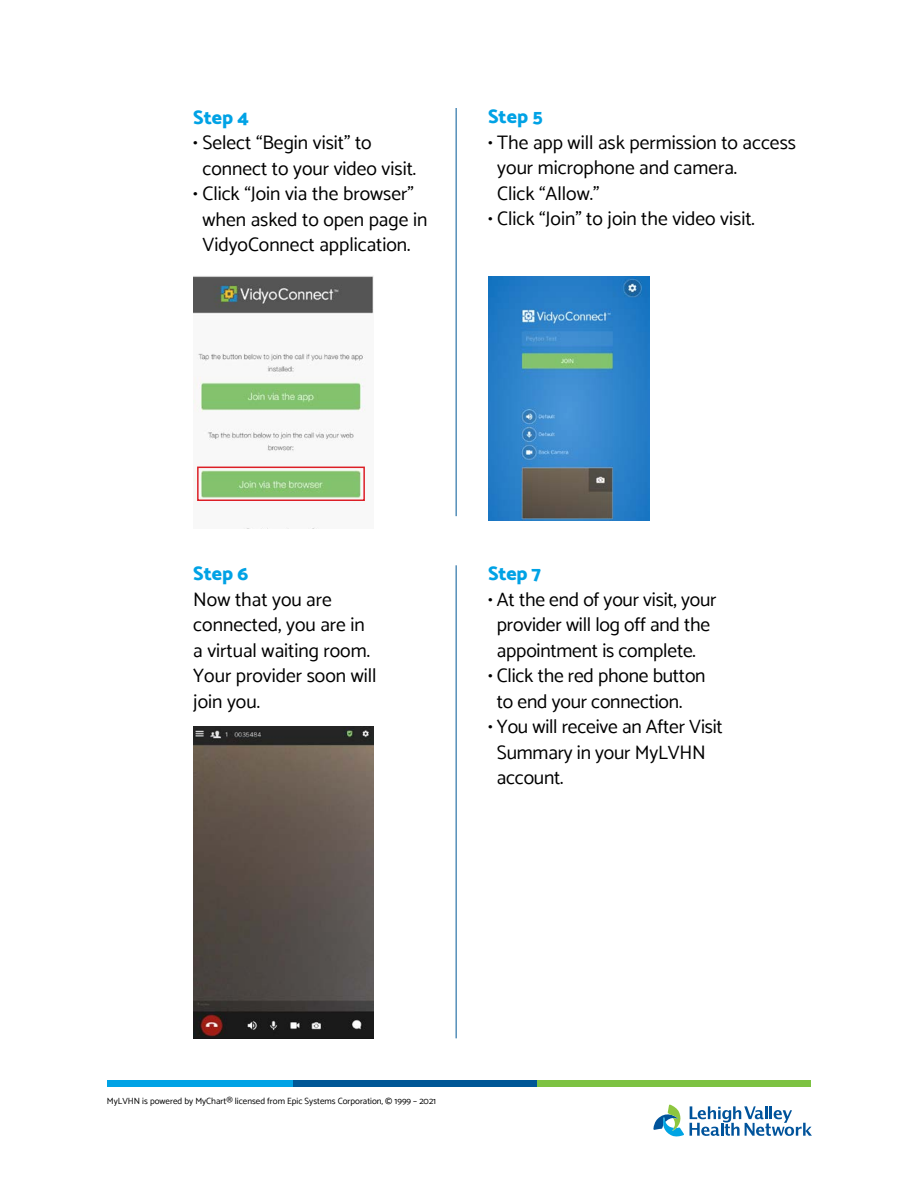
<style>
.page{position:relative;width:918px;height:1188px;background:#fff}
.page>*{position:absolute;margin:0;border:0;box-sizing:border-box;transform-origin:0 0}
.t1{font:19.5px/25.5px "Catamaran";color:#000}
.t2{font:800 19.5px "Catamaran";color:#00a2e5}
.t3{font:9px "Catamaran";color:#000}
</style>
<div class="page">
<div style="left:107px;top:1080px;width:274px;height:6px;background:#00a2e5"></div>
<div style="left:293px;top:1080px;width:274px;height:6px;background:#005796"></div>
<div style="left:537px;top:1080px;width:274px;height:6px;background:#7dc242"></div>
<svg style="left:653px;top:1105px;width:31px;height:32px"></svg>
<svg style="left:690px;top:1106px;width:122px;height:30px"></svg>
<img style="left:193px;top:276px;width:181px;height:252px">
<img style="left:193px;top:727px;width:181px;height:311px">
<img style="left:488px;top:276px;width:161px;height:245px">
<hr style="left:456px;top:108px;width:1px;height:408px;background:#005796">
<hr style="left:456px;top:565px;width:1px;height:473px;background:#005796">
<div style="left:197px;top:467px;width:168px;height:34px;border:2px solid #dc1f26"></div>
<p class="t2" style="left:193px;top:105px;width:57px">Step 4</p>
<p class="t1" style="left:202px;top:130px;width:215px;text-indent:-9px">• Select “Begin visit” to connect to your video visit.</p>
<p class="t1" style="left:202px;top:181px;width:226px;text-indent:-9px">• Click “Join via the browser” when asked to open page in<br>VidyoConnect application.</p>
<p class="t2" style="left:488px;top:105px;width:56px">Step 5</p>
<p class="t1" style="left:497px;top:129px;width:300px;text-indent:-9px">• The app will ask permission to access your microphone and camera.<br>Click “Allow.”</p>
<p class="t1" style="left:488px;top:206px;width:268px">• Click “Join” to join the video visit.</p>
<p class="t2" style="left:193px;top:562px;width:57px">Step 6</p>
<p class="t1" style="left:193px;top:586px;width:185px">Now that you are connected, you are in a virtual waiting room.<br>Your provider soon will join you.</p>
<p class="t2" style="left:488px;top:562px;width:54px">Step 7</p>
<p class="t1" style="left:497px;top:586px;width:221px;text-indent:-9px">• At the end of your visit, your provider will log off and the appointment is complete.</p>
<p class="t1" style="left:497px;top:663px;width:210px;text-indent:-9px">• Click the red phone button to end your connection.</p>
<p class="t1" style="left:497px;top:714px;width:227px;text-indent:-9px">• You will receive an After Visit<br>Summary in your MyLVHN account.</p>
<p class="t3" style="left:107px;top:1096px;width:331px">MyLVHN is powered by MyChart® licensed from Epic Systems Corporation, © 1999 – 2021</p>
</div>
